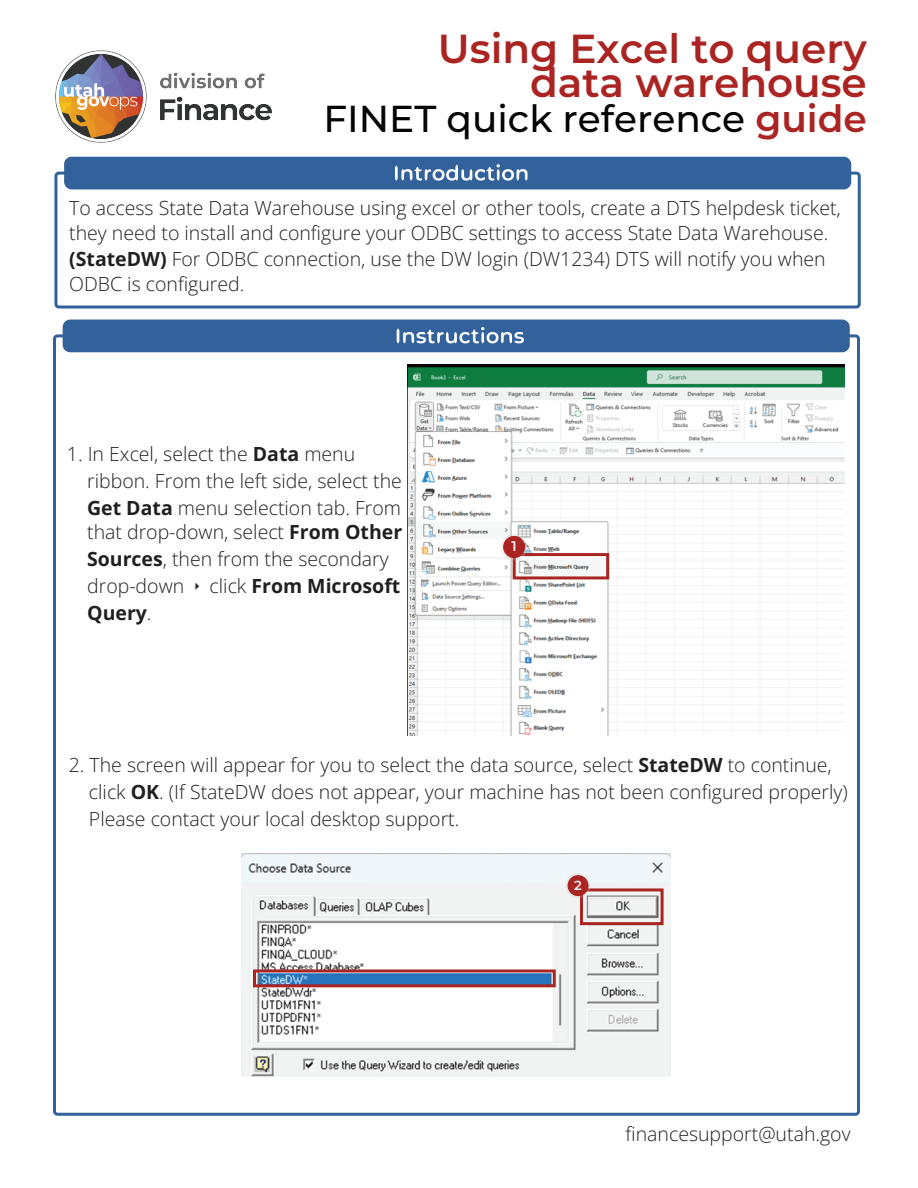
<style>
.page{position:relative;width:918px;height:1188px;background:#fff}
.page>*{position:absolute;margin:0;border:0;box-sizing:border-box;transform-origin:0 0}
.t1{font:100 40.5px/34.5px "Montserrat";color:#aa2422;text-align:right}
.t2{font:100 37.5px "Montserrat";color:#040503}
.t3{font:19.5px/27px "Open Sans";color:#231f20}
.t4{font:100 13.95px "Montserrat";color:#f2f3f4}
.t5{font:100 13.2px "Montserrat";color:#f2f3f4}
.s1{color:#aa2422}
</style>
<div class="page">
<div style="left:54px;top:172px;width:807px;height:137px;border:3px solid #33619b;border-radius:3px"></div>
<div style="left:64px;top:157px;width:787px;height:32px;background:#33619b;border-radius:7px"></div>
<svg style="left:395px;top:164px;width:133px;height:17px"></svg>
<img style="left:56px;top:51px;width:216px;height:92px">
<div style="left:63px;top:320px;width:787px;height:32px;background:#33619b;border-radius:7px"></div>
<svg style="left:397px;top:327px;width:127px;height:16px"></svg>
<img style="left:194px;top:582px;width:6px;height:8px">
<img style="left:407px;top:365px;width:437px;height:370px">
<div style="left:513px;top:553px;width:96px;height:26px;border:3px solid #aa2422"></div>
<svg style="left:501px;top:534px;width:26px;height:26px"></svg>
<div style="left:503px;top:536px;width:22px;height:22px;background:#aa2422;border-radius:50%"></div>
<img style="left:242px;top:853px;width:429px;height:223px">
<div style="left:580px;top:888px;width:84px;height:37px;border:3px solid #aa2422"></div>
<svg style="left:565px;top:873px;width:26px;height:25px"></svg>
<div style="left:568px;top:875px;width:21px;height:21px;background:#aa2422;border-radius:50%"></div>
<div style="left:253px;top:970px;width:303px;height:17px;border:3px solid #aa2422"></div>
<h1 class="t1" style="left:438px;top:30px;width:430px">Using Excel to query data warehouse</h1>
<h2 class="t2" style="left:323px;top:93px;width:545px">FINET quick reference <span class="s1">guide</span></h2>
<p class="t3" style="left:69px;top:194px;width:773px;line-height:25.5px">To access State Data Warehouse using excel or other tools, create a DTS helpdesk ticket, they need to install and configure your ODBC settings to access State Data Warehouse. (StateDW) For ODBC connection, use the DW login (DW1234) DTS will notify you when ODBC is configured.</p>
<p class="t3" style="left:87px;top:440px;width:316px;text-indent:-20px">1. In Excel, select the Data menu ribbon. From the left side, select the<br>Get Data menu selection tab. From</p>
<p class="t3" style="left:87px;top:518px;width:317px">that drop-down, select From Other<br>Sources, then from the secondary drop-down</p>
<p class="t3" style="left:210px;top:572px;width:192px">click From Microsoft</p>
<p class="t3" style="left:87px;top:599px;width:66px">Query.</p>
<p class="t4" style="left:512px;top:537px;width:7px">1</p>
<p class="t3" style="left:89px;top:751px;width:760px;text-indent:-20px">2. The screen will appear for you to select the data source, select StateDW to continue, click OK. (If StateDW does not appear, your machine has not been configured properly)<br>Please contact your local desktop support.</p>
<p class="t5" style="left:574px;top:876px;width:9px">2</p>
<p class="t3" style="left:625px;top:1120px;width:227px">financesupport@utah.gov</p>
</div>
